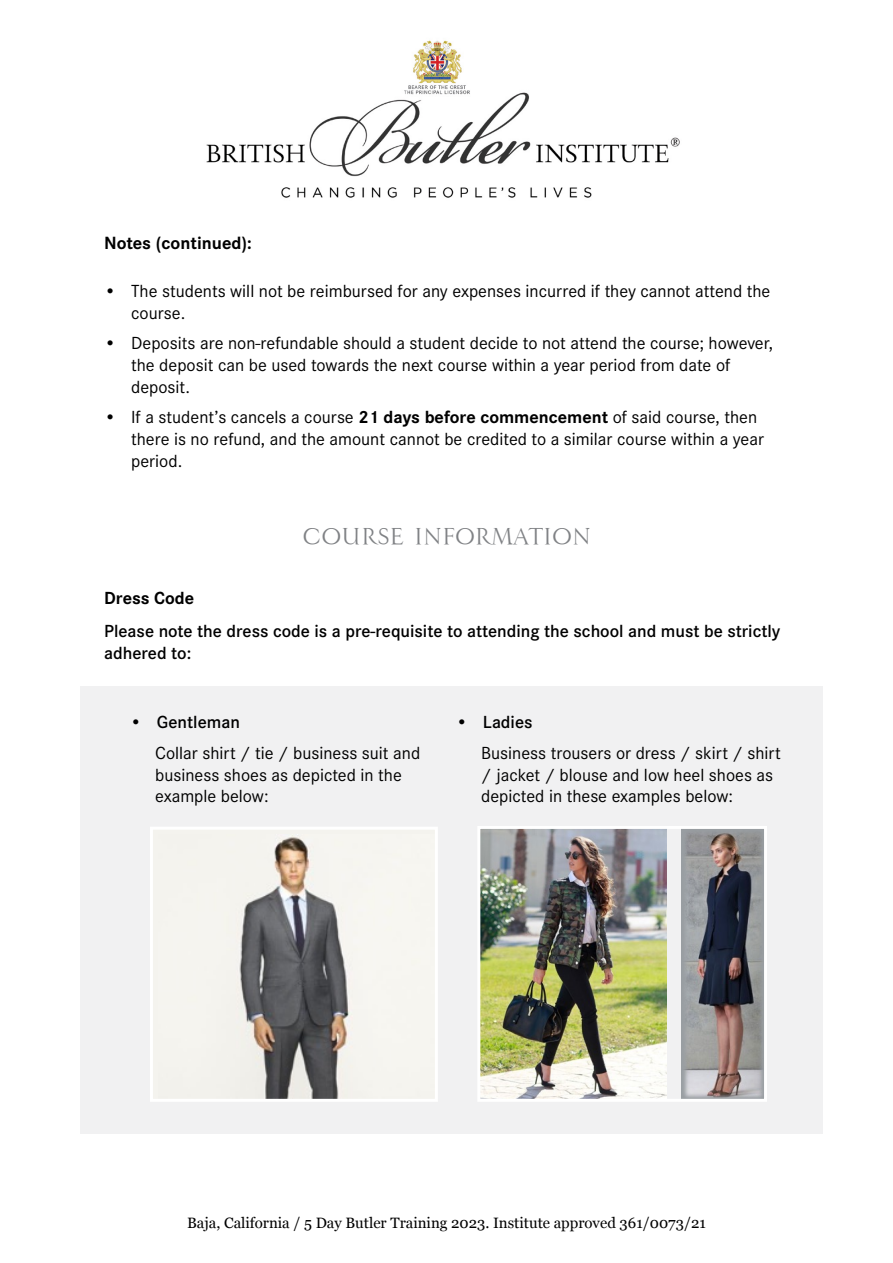
<style>
.page{position:relative;width:893px;height:1263px;background:#fff}
.page>*{position:absolute;margin:0;border:0;box-sizing:border-box;transform-origin:0 0}
.t1{font:28.5px "Minerva Antiqua W00";color:#808285}
.t2{font:700 18.3px "Corporate S";color:#000}
.t3{font:18.15px/21.8px "Corporate S";color:#000}
.t4{font:600 18.15px/21.8px "Corporate S";color:#000}
.t5{font:700 18.15px "Corporate S";color:#000}
.t6{font:15px "Georgia";color:#000}
.s1{font-weight:700}
</style>
<div class="page">
<img style="left:206px;top:40px;width:474px;height:158px">
<div style="left:81px;top:686px;width:742px;height:447px;background:#f1f1f2"></div>
<div style="left:151px;top:828px;width:285px;height:272px;background:#f4f3ee"></div>
<img style="left:239px;top:837px;width:110px;height:261px">
<div style="left:150px;top:827px;width:288px;height:275px;border:3px solid #fff"></div>
<img style="left:681px;top:830px;width:82px;height:268px">
<img style="left:481px;top:830px;width:186px;height:268px">
<div style="left:477px;top:826px;width:290px;height:276px;border:3px solid #fff"></div>
<p class="t2" style="left:104px;top:231px;width:149px">Notes (continued):</p>
<p class="t3" style="left:131px;top:279px;width:641px;text-indent:-27px">• The students will not be reimbursed for any expenses incurred if they cannot attend the course.</p>
<p class="t3" style="left:131px;top:331px;width:644px;text-indent:-27px">• Deposits are non-refundable should a student decide to not attend the course; however, the deposit can be used towards the next course within a year period from date of deposit.</p>
<p class="t3" style="left:131px;top:405px;width:634px;text-indent:-27px">• If a student’s cancels a course <span class="s1">21 days before commencement</span> of said course, then there is no refund, and the amount cannot be credited to a similar course within a year period.</p>
<h1 class="t1" style="left:302px;top:521px;width:291px">COURSE Information</h1>
<p class="t5" style="left:104px;top:586px;width:92px">Dress Code</p>
<p class="t4" style="left:104px;top:619px;width:678px">Please note the dress code is a pre-requisite to attending the school and must be strictly adhered to:</p>
<p class="t4" style="left:130px;top:711px;width:112px">• Gentleman</p>
<p class="t3" style="left:155px;top:741px;width:267px">Collar shirt / tie / business suit and business shoes as depicted in the example below:</p>
<p class="t4" style="left:456px;top:711px;width:78px">• Ladies</p>
<p class="t3" style="left:481px;top:741px;width:301px">Business trousers or dress / skirt / shirt / jacket / blouse and low heel shoes as depicted in these examples below:</p>
<p class="t6" style="left:187px;top:1211px;width:520px">Baja, California / 5 Day Butler Training 2023. Institute approved 361/0073/21</p>
</div>
